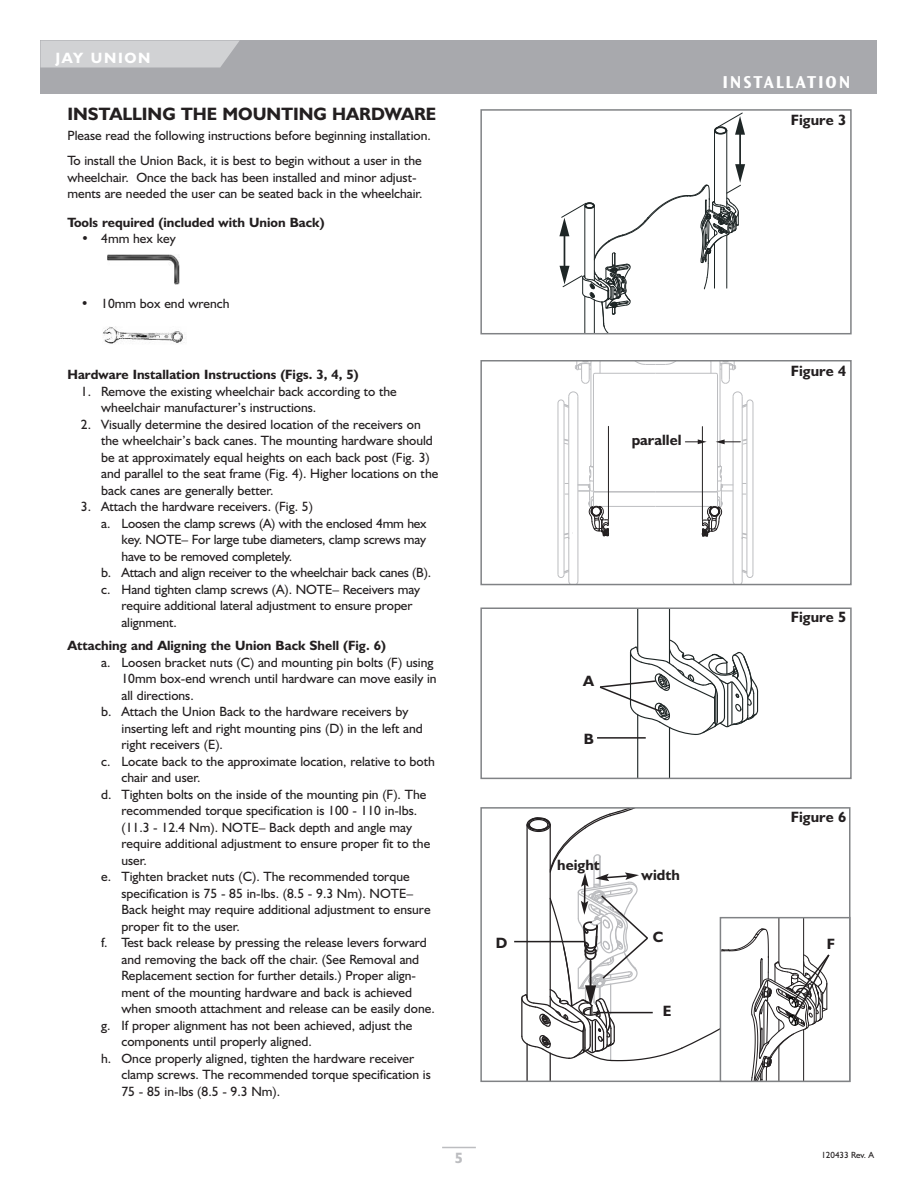
<style>
.page{position:relative;width:918px;height:1188px;background:#fff}
.page>*{position:absolute;margin:0;border:0;box-sizing:border-box;transform-origin:0 0}
.t1{font:700 18px "Humanist 521 BT";color:#231f20}
.t2{font:18px "Ocean Sans MM.648.wt.475.wd";letter-spacing:.105em;color:#fff}
.t3{font:700 15px "Humanist 521 BT";color:#231f20}
.t4{font:700 15px "Humanist 521 BT";letter-spacing:.11em;color:#fff}
.t5{font:700 15px "Humanist 521 BT";color:#bcbdc0}
.t6{font:13.5px/16.5px "Humanist 521 BT";color:#231f20}
.t7{font:700 13.5px "Humanist 521 BT";color:#231f20}
.t8{font:9px "Humanist 521 BT";color:#231f20}
</style>
<div class="page">
<div style="left:40px;top:40px;width:838px;height:54px;background:#a8a9ad"></div>
<svg style="left:40px;top:40px;width:200px;height:28px;background:#cdced0"></svg>
<img style="left:103px;top:326px;width:82px;height:18px">
<img style="left:107px;top:254px;width:73px;height:31px">
<hr style="left:714px;top:131px;width:1px;height:71px;background:#1e2626">
<hr style="left:726px;top:131px;width:1px;height:77px;background:#1e2626">
<hr style="left:739px;top:131px;width:2px;height:37px;background:#1e2626">
<svg style="left:559px;top:164px;width:186px;height:167px"></svg>
<svg style="left:714px;top:113px;width:31px;height:22px"></svg>
<div style="left:480px;top:109px;width:372px;height:225px;border:2px solid #808285"></div>
<hr style="left:717px;top:375px;width:1px;height:115px;background:#bcbdc0">
<hr style="left:720px;top:364px;width:1px;height:102px;background:#bcbdc0">
<svg style="left:741px;top:532px;width:7px;height:7px"></svg>
<hr style="left:746px;top:403px;width:1px;height:172px;background:#bcbdc0">
<hr style="left:753px;top:403px;width:1px;height:171px;background:#bcbdc0">
<hr style="left:742px;top:396px;width:1px;height:185px;background:#bcbdc0">
<hr style="left:733px;top:396px;width:1px;height:185px;background:#bcbdc0">
<svg style="left:732px;top:569px;width:21px;height:13px"></svg>
<svg style="left:732px;top:391px;width:21px;height:17px"></svg>
<svg style="left:563px;top:438px;width:7px;height:7px"></svg>
<hr style="left:564px;top:403px;width:1px;height:172px;background:#bcbdc0">
<hr style="left:558px;top:403px;width:1px;height:171px;background:#bcbdc0">
<hr style="left:568px;top:396px;width:1px;height:185px;background:#bcbdc0">
<hr style="left:577px;top:396px;width:1px;height:185px;background:#bcbdc0">
<svg style="left:558px;top:569px;width:21px;height:13px"></svg>
<svg style="left:558px;top:391px;width:21px;height:17px"></svg>
<hr style="left:655px;top:491px;width:61px;height:1px;background:#bcbdc0">
<hr style="left:655px;top:373px;width:61px;height:1px;background:#bcbdc0">
<svg style="left:705px;top:363px;width:31px;height:21px"></svg>
<hr style="left:655px;top:506px;width:63px;height:1px;background:#bcbdc0">
<hr style="left:655px;top:492px;width:63px;height:1px;background:#bcbdc0">
<hr style="left:593px;top:492px;width:62px;height:1px;background:#bcbdc0">
<hr style="left:593px;top:506px;width:62px;height:1px;background:#bcbdc0">
<hr style="left:595px;top:373px;width:60px;height:1px;background:#bcbdc0">
<hr style="left:595px;top:491px;width:60px;height:1px;background:#bcbdc0">
<svg style="left:638px;top:363px;width:35px;height:2px"></svg>
<hr style="left:591px;top:364px;width:1px;height:102px;background:#bcbdc0">
<hr style="left:593px;top:375px;width:1px;height:115px;background:#bcbdc0">
<svg style="left:575px;top:363px;width:31px;height:21px"></svg>
<svg style="left:701px;top:465px;width:32px;height:72px"></svg>
<div style="left:710px;top:507px;width:9px;height:9px;border:1px dashed #231f20;border-radius:50%"></div>
<div style="left:710px;top:506px;width:10px;height:10px;border:1px dashed #231f20;border-radius:50%"></div>
<hr style="left:702px;top:427px;width:1px;height:92px;background:#231f20">
<svg style="left:563px;top:465px;width:46px;height:74px"></svg>
<div style="left:591px;top:506px;width:10px;height:10px;border:1px dashed #231f20;border-radius:50%"></div>
<hr style="left:608px;top:426px;width:1px;height:93px;background:#231f20">
<svg style="left:716px;top:438px;width:32px;height:7px"></svg>
<svg style="left:685px;top:439px;width:22px;height:5px"></svg>
<div style="left:480px;top:360px;width:372px;height:225px;border:2px solid #808285"></div>
<hr style="left:637px;top:609px;width:1px;height:42px;background:#1e2626">
<hr style="left:637px;top:715px;width:1px;height:63px;background:#1e2626">
<hr style="left:669px;top:728px;width:1px;height:50px;background:#1e2626">
<hr style="left:669px;top:609px;width:1px;height:54px;background:#1e2626">
<div style="left:480px;top:608px;width:372px;height:171px;border:2px solid #808285"></div>
<hr style="left:597px;top:737px;width:49px;height:2px;background:#231f20">
<svg style="left:599px;top:639px;width:159px;height:97px"></svg>
<div style="left:480px;top:807px;width:370px;height:275px;border:2px solid #808285"></div>
<hr style="left:514px;top:941px;width:71px;height:1px;background:#231f20">
<div style="left:721px;top:918px;width:128px;height:163px;background:#fff"></div>
<div style="left:720px;top:917px;width:131px;height:165px;border:2px solid #808285"></div>
<svg style="left:521px;top:809px;width:310px;height:274px"></svg>
<hr style="left:442px;top:1147px;width:34px;height:1px;background:#bcbdc0">
<p class="t4" style="left:56px;top:52px;width:97px">JAY UNION</p>
<h1 class="t1" style="left:68px;top:108px;width:370px">INSTALLING THE MOUNTING HARDWARE</h1>
<p class="t6" style="left:67px;top:124px;width:365px;line-height:25.2px">Please read the following instructions before beginning installation.<br>To install the Union Back, it is best to begin without a user in the</p>
<p class="t6" style="left:68px;top:170px;width:357px">wheelchair. Once the back has been installed and minor adjust&shy;ments are needed the user can be seated back in the wheelchair.</p>
<p class="t7" style="left:68px;top:218px;width:259px">Tools required (included with Union Back)</p>
<p class="t6" style="left:81px;top:232px;width:96px">• 4mm hex key</p>
<p class="t6" style="left:81px;top:297px;width:150px">• 10mm box end wrench</p>
<h1 class="t2" style="left:722px;top:75px;width:130px">INSTALLATION</h1>
<p class="t3" style="left:791px;top:114px;width:57px">Figure 3</p>
<p class="t7" style="left:67px;top:370px;width:293px">Hardware Installation Instructions (Figs. 3, 4, 5)</p>
<p class="t6" style="left:101px;top:385px;width:297px;text-indent:-20px">1. Remove the existing wheelchair back according to the wheelchair manufacturer’s instructions.</p>
<p class="t6" style="left:101px;top:418px;width:339px;text-indent:-20px">2. Visually determine the desired location of the receivers on the wheelchair’s back canes. The mounting hardware should be at approximately equal heights on each back post (Fig. 3) and parallel to the seat frame (Fig. 4). Higher locations on the back canes are generally better.</p>
<p class="t6" style="left:81px;top:500px;width:234px">3. Attach the hardware receivers. (Fig. 5)</p>
<p class="t6" style="left:101px;top:517px;width:327px">a. Loosen the clamp screws (A) with the enclosed 4mm hex</p>
<p class="t6" style="left:121px;top:533px;width:306px">key. NOTE– For large tube diameters, clamp screws may</p>
<p class="t6" style="left:121px;top:550px;width:172px">have to be removed completely.</p>
<p class="t6" style="left:101px;top:566px;width:332px">b. Attach and align receiver to the wheelchair back canes (B).</p>
<p class="t6" style="left:101px;top:583px;width:321px">c. Hand tighten clamp screws (A). NOTE– Receivers may</p>
<p class="t6" style="left:121px;top:599px;width:293px">require additional lateral adjustment to ensure proper</p>
<p class="t6" style="left:121px;top:616px;width:57px">alignment.</p>
<p class="t7" style="left:67px;top:641px;width:320px">Attaching and Aligning the Union Back Shell (Fig. 6)</p>
<p class="t6" style="left:101px;top:655px;width:334px">a. Loosen bracket nuts (C) and mounting pin bolts (F) using</p>
<p class="t6" style="left:121px;top:672px;width:317px">10mm box-end wrench until hardware can move easily in</p>
<p class="t6" style="left:121px;top:688px;width:74px">all directions.</p>
<p class="t6" style="left:101px;top:705px;width:309px">b. Attach the Union Back to the hardware receivers by</p>
<p class="t6" style="left:121px;top:721px;width:303px">inserting left and right mounting pins (D) in the left and</p>
<p class="t6" style="left:121px;top:738px;width:103px">right receivers (E).</p>
<p class="t6" style="left:101px;top:754px;width:335px">c. Locate back to the approximate location, relative to both</p>
<p class="t6" style="left:121px;top:771px;width:80px">chair and user.</p>
<p class="t6" style="left:101px;top:787px;width:327px">d. Tighten bolts on the inside of the mounting pin (F). The</p>
<p class="t6" style="left:121px;top:804px;width:297px">recommended torque specification is 100 - 110 in-lbs.</p>
<p class="t6" style="left:121px;top:820px;width:292px">(11.3 - 12.4 Nm). NOTE– Back depth and angle may</p>
<p class="t6" style="left:122px;top:837px;width:310px">require additional adjustment to ensure proper fit to the</p>
<p class="t6" style="left:122px;top:853px;width:27px">user.</p>
<p class="t6" style="left:101px;top:870px;width:310px">e. Tighten bracket nuts (C). The recommended torque</p>
<p class="t6" style="left:122px;top:886px;width:293px">specification is 75 - 85 in-lbs. (8.5 - 9.3 Nm). NOTE–</p>
<p class="t6" style="left:122px;top:903px;width:311px">Back height may require additional adjustment to ensure</p>
<p class="t6" style="left:122px;top:919px;width:120px">proper fit to the user.</p>
<p class="t6" style="left:101px;top:936px;width:327px">f. Test back release by pressing the release levers forward</p>
<p class="t6" style="left:122px;top:952px;width:299px">and removing the back off the chair. (See Removal and</p>
<p class="t6" style="left:122px;top:969px;width:296px">Replacement section for further details.) Proper align-</p>
<p class="t6" style="left:122px;top:985px;width:292px">ment of the mounting hardware and back is achieved</p>
<p class="t6" style="left:122px;top:1002px;width:315px">when smooth attachment and release can be easily done.</p>
<p class="t6" style="left:101px;top:1018px;width:313px">g. If proper alignment has not been achieved, adjust the</p>
<p class="t6" style="left:122px;top:1035px;width:192px">components until properly aligned.</p>
<p class="t6" style="left:101px;top:1051px;width:315px">h. Once properly aligned, tighten the hardware receiver</p>
<p class="t6" style="left:122px;top:1068px;width:311px">clamp screws. The recommended torque specification is</p>
<p class="t6" style="left:122px;top:1084px;width:160px">75 - 85 in-lbs (8.5 - 9.3 Nm).</p>
<p class="t3" style="left:632px;top:435px;width:51px">parallel</p>
<p class="t3" style="left:496px;top:938px;width:13px">D</p>
<p class="t3" style="left:583px;top:676px;width:12px">A</p>
<p class="t3" style="left:584px;top:734px;width:12px">B</p>
<p class="t3" style="left:557px;top:859px;width:44px">height</p>
<p class="t3" style="left:642px;top:870px;width:40px">width</p>
<p class="t3" style="left:653px;top:931px;width:12px">C</p>
<p class="t3" style="left:663px;top:1006px;width:10px">E</p>
<p class="t3" style="left:791px;top:366px;width:57px">Figure 4</p>
<p class="t3" style="left:791px;top:612px;width:57px">Figure 5</p>
<p class="t3" style="left:791px;top:811px;width:57px">Figure 6</p>
<p class="t3" style="left:827px;top:939px;width:10px">F</p>
<p class="t5" style="left:455px;top:1152px;width:10px">5</p>
<p class="t8" style="left:821px;top:1152px;width:54px">120433 Rev. A</p>
</div>
